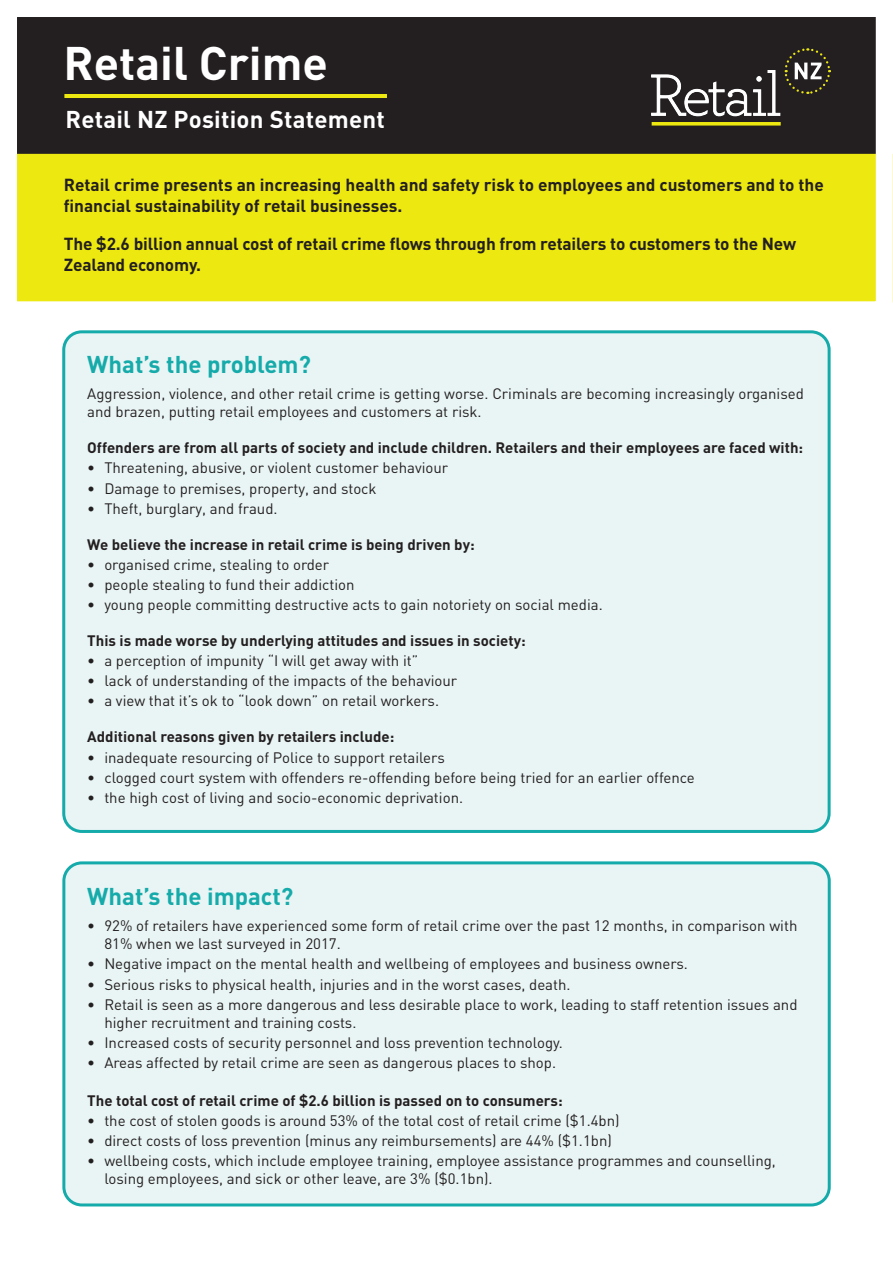
<style>
.page{position:relative;width:893px;height:1263px;background:#fff}
.page>*{position:absolute;margin:0;border:0;box-sizing:border-box;transform-origin:0 0}
.t1{font:700 46.5px "DIN";color:#fff}
.t2{font:700 24px "DIN";color:#15abaa}
.t3{font:700 24px "DIN";letter-spacing:.01em;color:#fff}
.t4{font:700 17.25px/20.7px "DIN";letter-spacing:-.005em;color:#231f20}
.t5{font:15px/18px "DIN";color:#231f20}
.t6{font:700 15px "DIN";color:#231f20}
</style>
<div class="page">
<div style="left:9px;top:9px;width:875px;height:308px;background:#231f20"></div>
<div style="left:6px;top:155px;width:885px;height:146px;background:#ece810"></div>
<div style="left:4px;top:154px;width:889px;height:148px;border:3px solid #ece810"></div>
<hr style="left:64px;top:94px;width:323px;height:4px;background:#ece810">
<div style="left:65px;top:45px;width:275px;height:50px;background:#231f20"></div>
<svg style="left:652px;top:122px;width:129px;height:4px"></svg>
<svg style="left:651px;top:48px;width:179px;height:68px"></svg>
<div style="left:0;top:0;width:893px;height:318px;border:17px solid #fff"></div>
<div style="left:64px;top:863px;width:765px;height:342px;background:#e9f4f4;border-radius:18px"></div>
<div style="left:62px;top:861px;width:769px;height:345px;border:3px solid #15abaa;border-radius:18px"></div>
<div style="left:64px;top:332px;width:765px;height:499px;background:#e9f4f4;border-radius:18px"></div>
<div style="left:62px;top:330px;width:769px;height:503px;border:3px solid #15abaa;border-radius:18px"></div>
<p class="t1" style="left:63px;top:33px;width:266px">Retail Crime</p>
<p class="t3" style="left:65px;top:104px;width:321px">Retail NZ Position Statement</p>
<p class="t4" style="left:64px;top:174px;width:762px">Retail crime presents an increasing health and safety risk to employees and customers and to the financial sustainability of retail businesses.</p>
<p class="t4" style="left:64px;top:232px;width:734px;line-height:21.6px">The $2.6 billion annual cost of retail crime flows through from retailers to customers to the New<br>Zealand economy.</p>
<p class="t2" style="left:87px;top:348px;width:225px">What’s the problem?</p>
<p class="t5" style="left:87px;top:385px;width:718px">Aggression, violence, and other retail crime is getting worse. Criminals are becoming increasingly organised and brazen, putting retail employees and customers at risk.</p>
<p class="t6" style="left:87px;top:438px;width:717px">Offenders are from all parts of society and include children. Retailers and their employees are faced with:</p>
<p class="t5" style="left:87px;top:459px;width:362px">• Threatening, abusive, or violent customer behaviour</p>
<p class="t5" style="left:87px;top:479px;width:291px">• Damage to premises, property, and stock</p>
<p class="t5" style="left:87px;top:499px;width:192px">• Theft, burglary, and fraud.</p>
<p class="t6" style="left:87px;top:534px;width:389px">We believe the increase in retail crime is being driven by:</p>
<p class="t5" style="left:87px;top:555px;width:243px">• organised crime, stealing to order</p>
<p class="t5" style="left:87px;top:575px;width:269px">• people stealing to fund their addiction</p>
<p class="t5" style="left:87px;top:595px;width:517px">• young people committing destructive acts to gain notoriety on social media.</p>
<p class="t6" style="left:87px;top:631px;width:440px">This is made worse by underlying attitudes and issues in society:</p>
<p class="t5" style="left:87px;top:651px;width:333px">• a perception of impunity “I will get away with it”</p>
<p class="t5" style="left:87px;top:672px;width:371px">• lack of understanding of the impacts of the behaviour</p>
<p class="t5" style="left:87px;top:692px;width:353px">• a view that it’s ok to “look down” on retail workers.</p>
<p class="t6" style="left:87px;top:727px;width:309px">Additional reasons given by retailers include:</p>
<p class="t5" style="left:87px;top:748px;width:359px">• inadequate resourcing of Police to support retailers</p>
<p class="t5" style="left:87px;top:768px;width:609px">• clogged court system with offenders re-offending before being tried for an earlier offence</p>
<p class="t5" style="left:87px;top:788px;width:377px">• the high cost of living and socio-economic deprivation.</p>
<p class="t2" style="left:87px;top:880px;width:208px">What’s the impact?</p>
<p class="t5" style="left:104px;top:916px;width:695px;text-indent:-17px">• 92% of retailers have experienced some form of retail crime over the past 12 months, in comparison with<br>81% when we last surveyed in 2017.</p>
<p class="t5" style="left:87px;top:955px;width:602px">• Negative impact on the mental health and wellbeing of employees and business owners.</p>
<p class="t5" style="left:87px;top:975px;width:485px">• Serious risks to physical health, injuries and in the worst cases, death.</p>
<p class="t5" style="left:104px;top:995px;width:695px;text-indent:-17px">• Retail is seen as a more dangerous and less desirable place to work, leading to staff retention issues and higher recruitment and training costs.</p>
<p class="t5" style="left:87px;top:1033px;width:477px">• Increased costs of security personnel and loss prevention technology.</p>
<p class="t5" style="left:87px;top:1053px;width:470px">• Areas affected by retail crime are seen as dangerous places to shop.</p>
<p class="t6" style="left:87px;top:1091px;width:477px">The total cost of retail crime of $2.6 billion is passed on to consumers:</p>
<p class="t5" style="left:87px;top:1111px;width:534px">• the cost of stolen goods is around 53% of the total cost of retail crime ($1.4bn)</p>
<p class="t5" style="left:87px;top:1131px;width:526px">• direct costs of loss prevention (minus any reimbursements) are 44% ($1.1bn)</p>
<p class="t5" style="left:104px;top:1152px;width:673px;text-indent:-17px">• wellbeing costs, which include employee training, employee assistance programmes and counselling, losing employees, and sick or other leave, are 3% ($0.1bn).</p>
</div>
